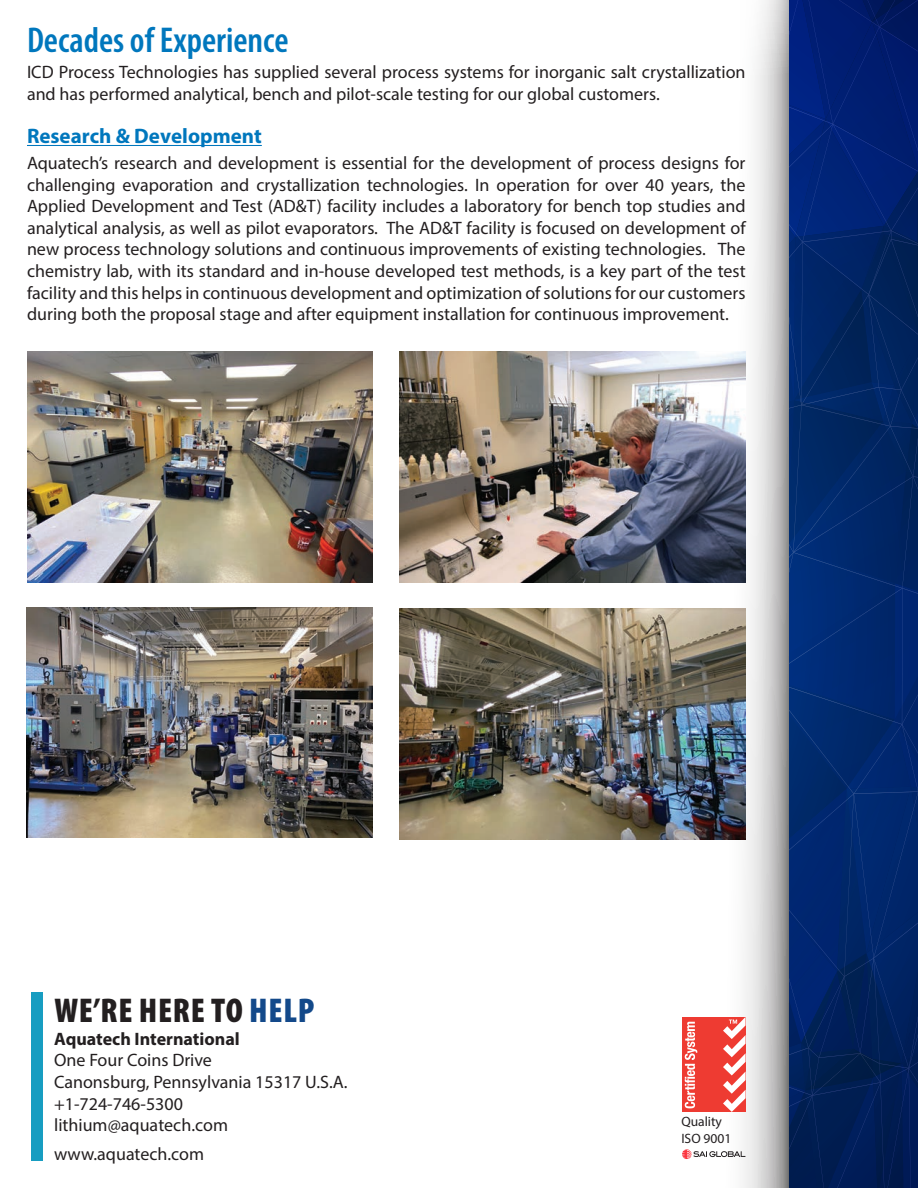
<style>
.page{position:relative;width:918px;height:1188px;background:#fff}
.page>*{position:absolute;margin:0;border:0;box-sizing:border-box;transform-origin:0 0}
.t1{font:600 condensed 36px "Myriad Pro";color:#0077bd}
.t2{font:900 condensed 34.5px "Myriad Pro";letter-spacing:.02em;color:#231f20}
.t3{font:700 21px "Myriad Pro";color:#0077bd}
.t4{font:18px/21.6px "Myriad Pro";color:#231f20}
.t5{font:13.65px/16.4px "Myriad Pro";color:#231f20}
.s1{color:#13498a}
.s2{font-weight:700}
</style>
<div class="page">
<svg style="left:725px;top:0;width:65px;height:1188px"></svg>
<svg style="left:790px;top:0;width:128px;height:1188px;background:#002468"></svg>
<div style="left:32px;top:993px;width:11px;height:168px;background:#179dc1"></div>
<div style="left:682px;top:1017px;width:64px;height:95px;background:#ee3b32"></div>
<svg style="left:685px;top:1022px;width:12px;height:86px"></svg>
<svg style="left:723px;top:1017px;width:23px;height:95px"></svg>
<svg style="left:682px;top:1149px;width:63px;height:10px"></svg>
<hr style="left:27px;top:145px;width:235px;height:1px;background:#0077bd">
<img style="left:400px;top:352px;width:346px;height:230px">
<img style="left:27px;top:352px;width:346px;height:230px">
<img style="left:27px;top:607px;width:346px;height:231px">
<img style="left:400px;top:609px;width:346px;height:230px">
<p class="t1" style="left:27px;top:18px;width:263px">Decades of Experience</p>
<p class="t4" style="left:27px;top:61px;width:720px">ICD Process Technologies has supplied several process systems for inorganic salt crystallization and has performed analytical, bench and pilot-scale testing for our global customers.</p>
<p class="t3" style="left:27px;top:123px;width:236px">Research &amp; Development</p>
<p class="t4" style="left:27px;top:152px;width:720px;text-align:justify">Aquatech’s research and development is essential for the development of process designs for challenging evaporation and crystallization technologies. In operation for over 40 years, the Applied Development and Test (AD&amp;T) facility includes a laboratory for bench top studies and analytical analysis, as well as pilot evaporators. The AD&amp;T facility is focused on development of new process technology solutions and continuous improvements of existing technologies. The chemistry lab, with its standard and in-house developed test methods, is a key part of the test facility and this helps in continuous development and optimization of solutions for our customers during both the proposal stage and after equipment installation for continuous improvement.</p>
<p class="t2" style="left:54px;top:989px;width:261px">WE’RE HERE TO <span class="s1">HELP</span></p>
<p class="t4" style="left:54px;top:1028px;width:295px"><span class="s2">Aquatech International<br></span>One Four Coins Drive<br>Canonsburg, Pennsylvania 15317 U.S.A. +1-724-746-5300 lithium@aquatech.com</p>
<p class="t4" style="left:54px;top:1143px;width:152px">www.aquatech.com</p>
<p class="t5" style="left:681px;top:1113px;width:52px">Quality<br>ISO 9001</p>
</div>
